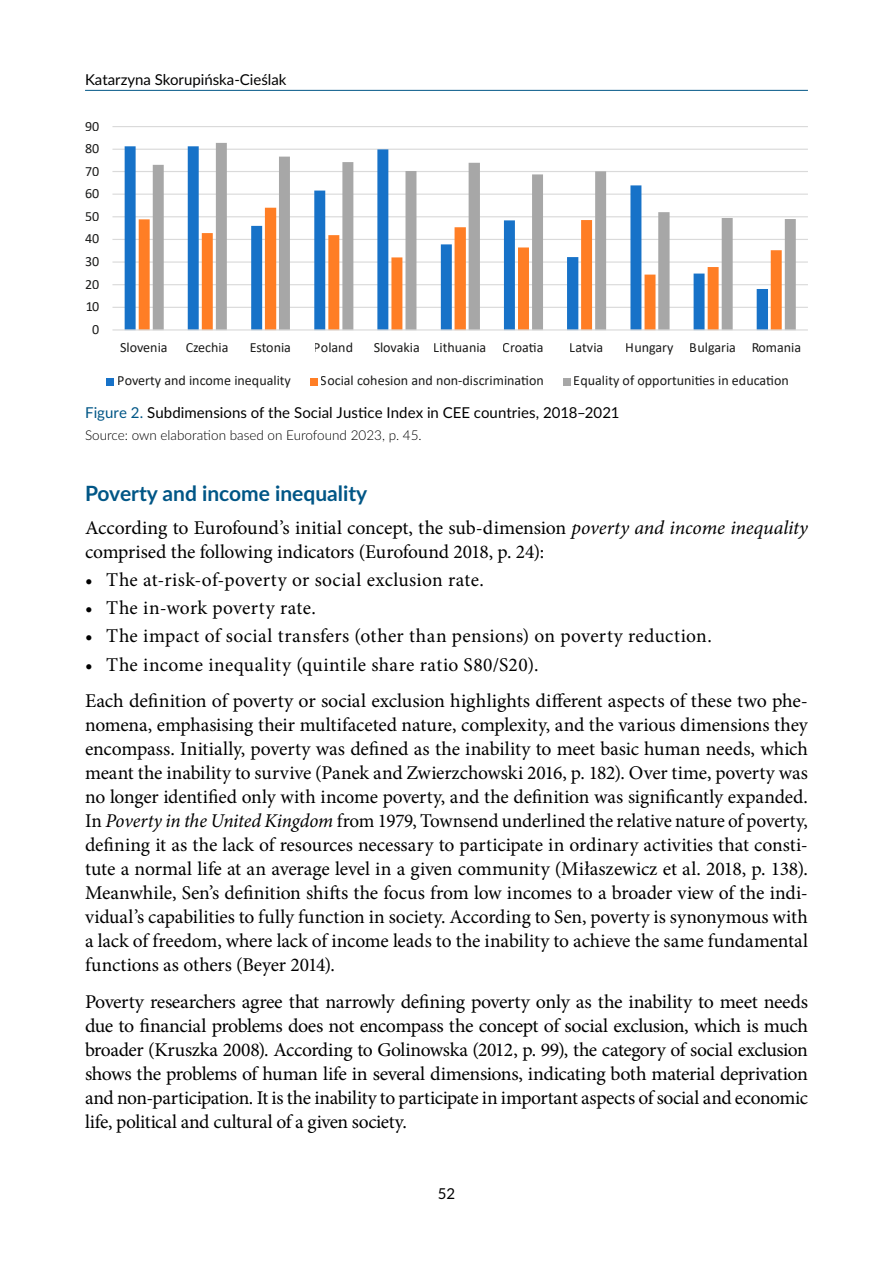
<style>
.page{position:relative;width:893px;height:1263px;background:#fff}
.page>*{position:absolute;margin:0;border:0;box-sizing:border-box;transform-origin:0 0}
.H_2{font:700 21px "Lato";color:#005686}
.txt{font:19.5px/24px "Minion Pro";letter-spacing:.005em;color:#000;text-align:justify}
.Rysunek_H{font:15px "Lato";color:#000}
.t1{font:14.1px "Calibri";color:#1c1c1b}
.Source{font:300 13.5px "Lato";color:#000}
.s1{color:#005686}
.s2{font-style:italic}
</style>
<div class="page">
<hr style="left:85px;top:90px;width:723px;height:1px;background:#005686">
<hr style="left:112px;top:126px;width:696px;height:1px;background:#dadada">
<hr style="left:112px;top:149px;width:696px;height:1px;background:#dadada">
<hr style="left:112px;top:171px;width:696px;height:1px;background:#dadada">
<hr style="left:112px;top:194px;width:696px;height:1px;background:#dadada">
<hr style="left:112px;top:216px;width:696px;height:1px;background:#dadada">
<hr style="left:112px;top:239px;width:696px;height:1px;background:#dadada">
<hr style="left:112px;top:261px;width:696px;height:2px;background:#dadada">
<hr style="left:112px;top:284px;width:696px;height:1px;background:#dadada">
<hr style="left:112px;top:307px;width:696px;height:1px;background:#dadada">
<svg style="left:125px;top:146px;width:28px;height:183px;fill:#1772c8"></svg>
<svg style="left:139px;top:208px;width:14px;height:121px;fill:#ff7e25"></svg>
<svg style="left:153px;top:143px;width:643px;height:186px"></svg>
<hr style="left:112px;top:329px;width:696px;height:2px;background:#dadada">
<div style="left:106px;top:378px;width:8px;height:7px;background:#1772c8"></div>
<div style="left:310px;top:378px;width:8px;height:7px;background:#ff7e25"></div>
<div style="left:563px;top:378px;width:7px;height:7px;background:#a7a7a7"></div>
<p class="Rysunek_H" style="left:85px;top:68px;width:203px">Katarzyna Skorupińska-Cieślak</p>
<p class="t1" style="left:85px;top:116px;width:16px">90</p>
<p class="t1" style="left:85px;top:139px;width:16px">80</p>
<p class="t1" style="left:85px;top:161px;width:16px">70</p>
<p class="t1" style="left:85px;top:184px;width:16px">60</p>
<p class="t1" style="left:85px;top:206px;width:16px">50</p>
<p class="t1" style="left:85px;top:229px;width:16px">40</p>
<p class="t1" style="left:85px;top:252px;width:16px">30</p>
<p class="t1" style="left:85px;top:274px;width:16px">20</p>
<p class="t1" style="left:85px;top:297px;width:16px">10</p>
<p class="t1" style="left:92px;top:319px;width:9px">0</p>
<p class="t1" style="left:120px;top:338px;width:49px">Slovenia</p>
<p class="t1" style="left:186px;top:338px;width:45px">Czechia</p>
<p class="t1" style="left:249px;top:338px;width:43px">Estonia</p>
<p class="t1" style="left:314px;top:338px;width:41px">Poland</p>
<p class="t1" style="left:374px;top:338px;width:171px">Slovakia Lithuania Croatia</p>
<p class="t1" style="left:570px;top:338px;width:35px">Latvia</p>
<p class="t1" style="left:626px;top:338px;width:177px">Hungary Bulgaria Romania</p>
<p class="t1" style="left:118px;top:371px;width:175px">Poverty and income inequality</p>
<p class="t1" style="left:321px;top:371px;width:224px">Social cohesion and non-discrimination</p>
<p class="t1" style="left:574px;top:371px;width:217px">Equality of opportunities in education</p>
<p class="Rysunek_H" style="left:85px;top:402px;width:536px"><span class="s1">Figure 2.</span> Subdimensions of the Social Justice Index in CEE countries, 2018–2021</p>
<p class="Source" style="left:85px;top:426px;width:338px">Source: own elaboration based on Eurofound 2023, p. 45.</p>
<h3 class="H_2" style="left:85px;top:478px;width:284px">Poverty and income inequality</h3>
<p class="txt" style="left:85px;top:515px;width:724px">According to Eurofound’s initial concept, the sub-dimension <span class="s2">poverty and income inequality </span>comprised the following indicators (Eurofound 2018, p. 24):</p>
<p class="txt" style="left:85px;top:568px;width:400px">• The at-risk-of-poverty or social exclusion rate.</p>
<p class="txt" style="left:85px;top:596px;width:232px">• The in-work poverty rate.</p>
<p class="txt" style="left:85px;top:624px;width:628px">• The impact of social transfers (other than pensions) on poverty reduction.</p>
<p class="txt" style="left:85px;top:652px;width:455px">• The income inequality (quintile share ratio S80/S20).</p>
<p class="txt" style="left:85px;top:689px;width:724px">Each definition of poverty or social exclusion highlights different aspects of these two phe&shy;nomena, emphasising their multifaceted nature, complexity, and the various dimensions they encompass. Initially, poverty was defined as the inability to meet basic human needs, which meant the inability to survive (Panek and Zwierzchowski 2016, p. 182). Over time, poverty was no longer identified only with income poverty, and the definition was significantly expanded.<br>In <span class="s2">Poverty in the United Kingdom</span> from 1979, Townsend underlined the relative nature of poverty, defining it as the lack of resources necessary to participate in ordinary activities that consti&shy;tute a normal life at an average level in a given community (Miłaszewicz et al. 2018, p. 138).<br>Meanwhile, Sen’s definition shifts the focus from low incomes to a broader view of the indi&shy;vidual’s capabilities to fully function in society. According to Sen, poverty is synonymous with a lack of freedom, where lack of income leads to the inability to achieve the same fundamental functions as others (Beyer 2014).</p>
<p class="txt" style="left:85px;top:990px;width:724px">Poverty researchers agree that narrowly defining poverty only as the inability to meet needs due to financial problems does not encompass the concept of social exclusion, which is much broader (Kruszka 2008). According to Golinowska (2012, p. 99), the category of social exclusion shows the problems of human life in several dimensions, indicating both material deprivation and non-participation. It is the inability to participate in important aspects of social and economic life, political and cultural of a given society.</p>
<p class="Rysunek_H" style="left:438px;top:1183px;width:19px">52</p>
</div>
